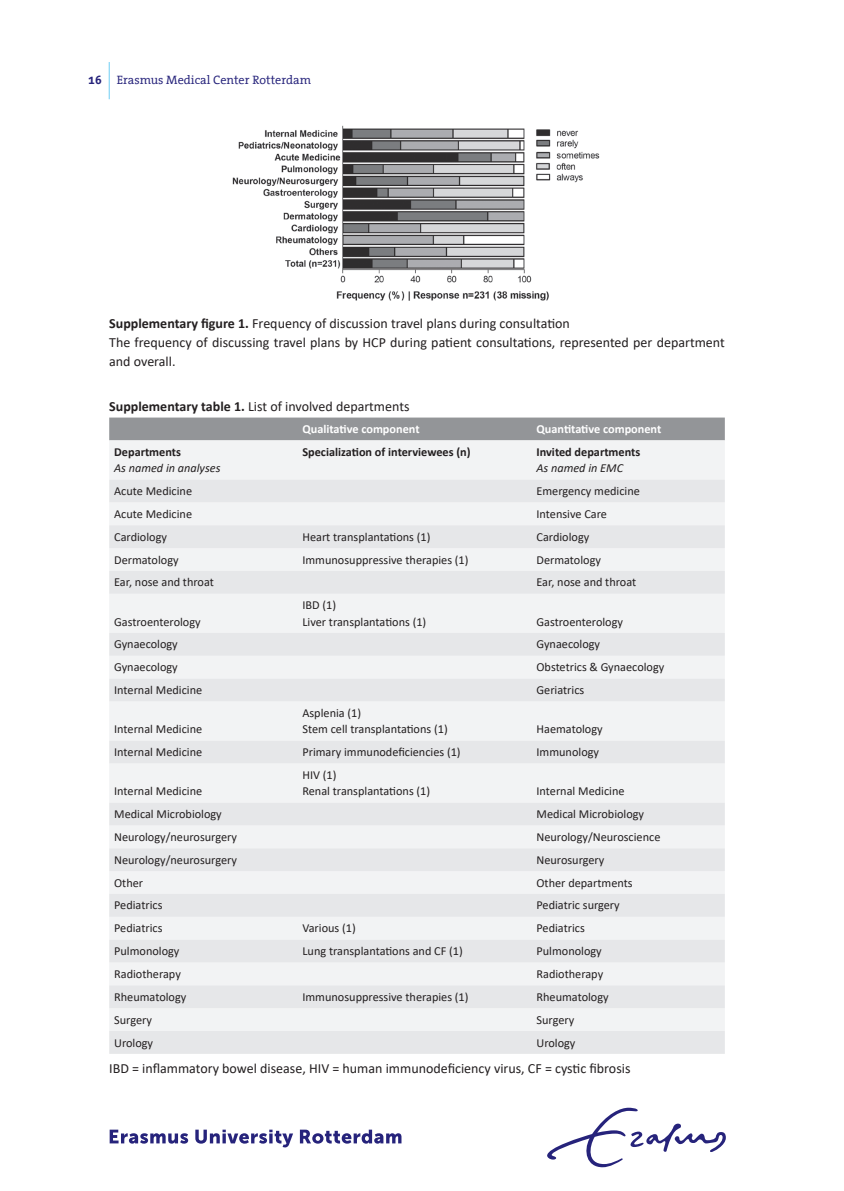
<style>
.page{position:relative;width:844px;height:1191px;background:#fff}
.page>*{position:absolute;margin:0;border:0;box-sizing:border-box;transform-origin:0 0}
.t1{font:14px/19.2px "Calibri";color:#231f20}
.t2{font:12.25px/16.3px "Calibri";color:#231f20}
.t3{font:700 12.25px "Calibri";color:#231f20}
.t4{font:700 12.25px "Calibri";color:#fff}
.t5{font:12.25px "The Serif Office";color:#26237b}
.t6{font:italic 12.25px "Calibri";color:#231f20}
.s1{font-weight:700}
</style>
<div class="page">
<div style="left:109px;top:417px;width:615px;height:23px;background:#939598"></div>
<div style="left:109px;top:440px;width:615px;height:39px;background:#f2f3f4"></div>
<svg style="left:109px;top:479px;width:615px;height:574px;fill:#f2f3f4"></svg>
<img style="left:232px;top:125px;width:368px;height:176px">
<svg style="left:110px;top:1129px;width:78px;height:14px"></svg>
<svg style="left:195px;top:1129px;width:98px;height:18px"></svg>
<svg style="left:300px;top:1129px;width:101px;height:14px"></svg>
<svg style="left:547px;top:1107px;width:178px;height:60px"></svg>
<hr style="left:109px;top:62px;width:1px;height:37px;background:#6fcef4">
<p class="t5" style="left:88px;top:73px;width:224px"><span class="s1">16</span> Erasmus Medical Center Rotterdam</p>
<p class="t1" style="left:109px;top:313px;width:617px"><span class="s1">Supplementary figure 1.</span> Frequency of discussion travel plans during consultation<br>The frequency of discussing travel plans by HCP during patient consultations, represented per department and overall.</p>
<p class="t1" style="left:109px;top:396px;width:302px"><span class="s1">Supplementary table 1.</span> List of involved departments</p>
<p class="t4" style="left:302px;top:420px;width:119px">Qualitative component</p>
<p class="t4" style="left:536px;top:420px;width:126px">Quantitative component</p>
<p class="t3" style="left:114px;top:443px;width:68px">Departments</p>
<p class="t6" style="left:114px;top:459px;width:108px">As named in analyses</p>
<p class="t3" style="left:302px;top:443px;width:170px">Specialization of interviewees (n)</p>
<p class="t3" style="left:536px;top:443px;width:105px">Invited departments</p>
<p class="t6" style="left:536px;top:459px;width:88px">As named in EMC</p>
<p class="t2" style="left:114px;top:482px;width:79px">Acute Medicine</p>
<p class="t2" style="left:536px;top:482px;width:105px">Emergency medicine</p>
<p class="t2" style="left:114px;top:505px;width:79px">Acute Medicine</p>
<p class="t2" style="left:536px;top:505px;width:72px">Intensive Care</p>
<p class="t2" style="left:114px;top:528px;width:54px">Cardiology</p>
<p class="t2" style="left:302px;top:528px;width:130px">Heart transplantations (1)</p>
<p class="t2" style="left:536px;top:528px;width:54px">Cardiology</p>
<p class="t2" style="left:114px;top:551px;width:66px">Dermatology</p>
<p class="t2" style="left:302px;top:551px;width:168px">Immunosuppressive therapies (1)</p>
<p class="t2" style="left:536px;top:551px;width:66px">Dermatology</p>
<p class="t2" style="left:114px;top:574px;width:101px">Ear, nose and throat</p>
<p class="t2" style="left:536px;top:574px;width:101px">Ear, nose and throat</p>
<p class="t2" style="left:114px;top:613px;width:88px">Gastroenterology</p>
<p class="t2" style="left:302px;top:596px;width:125px">IBD (1)<br>Liver transplantations (1)</p>
<p class="t2" style="left:536px;top:613px;width:88px">Gastroenterology</p>
<p class="t2" style="left:114px;top:636px;width:65px">Gynaecology</p>
<p class="t2" style="left:536px;top:636px;width:65px">Gynaecology</p>
<p class="t2" style="left:114px;top:658px;width:65px">Gynaecology</p>
<p class="t2" style="left:536px;top:658px;width:129px">Obstetrics &amp; Gynaecology</p>
<p class="t2" style="left:114px;top:681px;width:89px">Internal Medicine</p>
<p class="t2" style="left:536px;top:681px;width:49px">Geriatrics</p>
<p class="t2" style="left:114px;top:720px;width:89px">Internal Medicine</p>
<p class="t2" style="left:302px;top:704px;width:147px">Asplenia (1)<br>Stem cell transplantations (1)</p>
<p class="t2" style="left:536px;top:720px;width:68px">Haematology</p>
<p class="t2" style="left:114px;top:743px;width:89px">Internal Medicine</p>
<p class="t2" style="left:302px;top:743px;width:160px">Primary immunodeficiencies (1)</p>
<p class="t2" style="left:536px;top:743px;width:64px">Immunology</p>
<p class="t2" style="left:114px;top:782px;width:89px">Internal Medicine</p>
<p class="t2" style="left:302px;top:766px;width:129px">HIV (1)<br>Renal transplantations (1)</p>
<p class="t2" style="left:536px;top:782px;width:89px">Internal Medicine</p>
<p class="t2" style="left:114px;top:805px;width:109px">Medical Microbiology</p>
<p class="t2" style="left:536px;top:805px;width:109px">Medical Microbiology</p>
<p class="t2" style="left:114px;top:828px;width:124px">Neurology/neurosurgery</p>
<p class="t2" style="left:536px;top:828px;width:125px">Neurology/Neuroscience</p>
<p class="t2" style="left:114px;top:851px;width:124px">Neurology/neurosurgery</p>
<p class="t2" style="left:536px;top:851px;width:69px">Neurosurgery</p>
<p class="t2" style="left:114px;top:874px;width:31px">Other</p>
<p class="t2" style="left:536px;top:874px;width:98px">Other departments</p>
<p class="t2" style="left:114px;top:897px;width:50px">Pediatrics</p>
<p class="t2" style="left:536px;top:897px;width:85px">Pediatric surgery</p>
<p class="t2" style="left:114px;top:919px;width:50px">Pediatrics</p>
<p class="t2" style="left:302px;top:919px;width:55px">Various (1)</p>
<p class="t2" style="left:536px;top:919px;width:50px">Pediatrics</p>
<p class="t2" style="left:114px;top:942px;width:67px">Pulmonology</p>
<p class="t2" style="left:302px;top:942px;width:162px">Lung transplantations and CF (1)</p>
<p class="t2" style="left:536px;top:942px;width:67px">Pulmonology</p>
<p class="t2" style="left:114px;top:965px;width:68px">Radiotherapy</p>
<p class="t2" style="left:536px;top:965px;width:68px">Radiotherapy</p>
<p class="t2" style="left:114px;top:988px;width:74px">Rheumatology</p>
<p class="t2" style="left:302px;top:988px;width:168px">Immunosuppressive therapies (1)</p>
<p class="t2" style="left:536px;top:988px;width:74px">Rheumatology</p>
<p class="t2" style="left:114px;top:1011px;width:39px">Surgery</p>
<p class="t2" style="left:536px;top:1011px;width:39px">Surgery</p>
<p class="t2" style="left:114px;top:1034px;width:40px">Urology</p>
<p class="t2" style="left:536px;top:1034px;width:40px">Urology</p>
<p class="t1" style="left:109px;top:1058px;width:522px">IBD = inflammatory bowel disease, HIV = human immunodeficiency virus, CF = cystic fibrosis</p>
</div>
